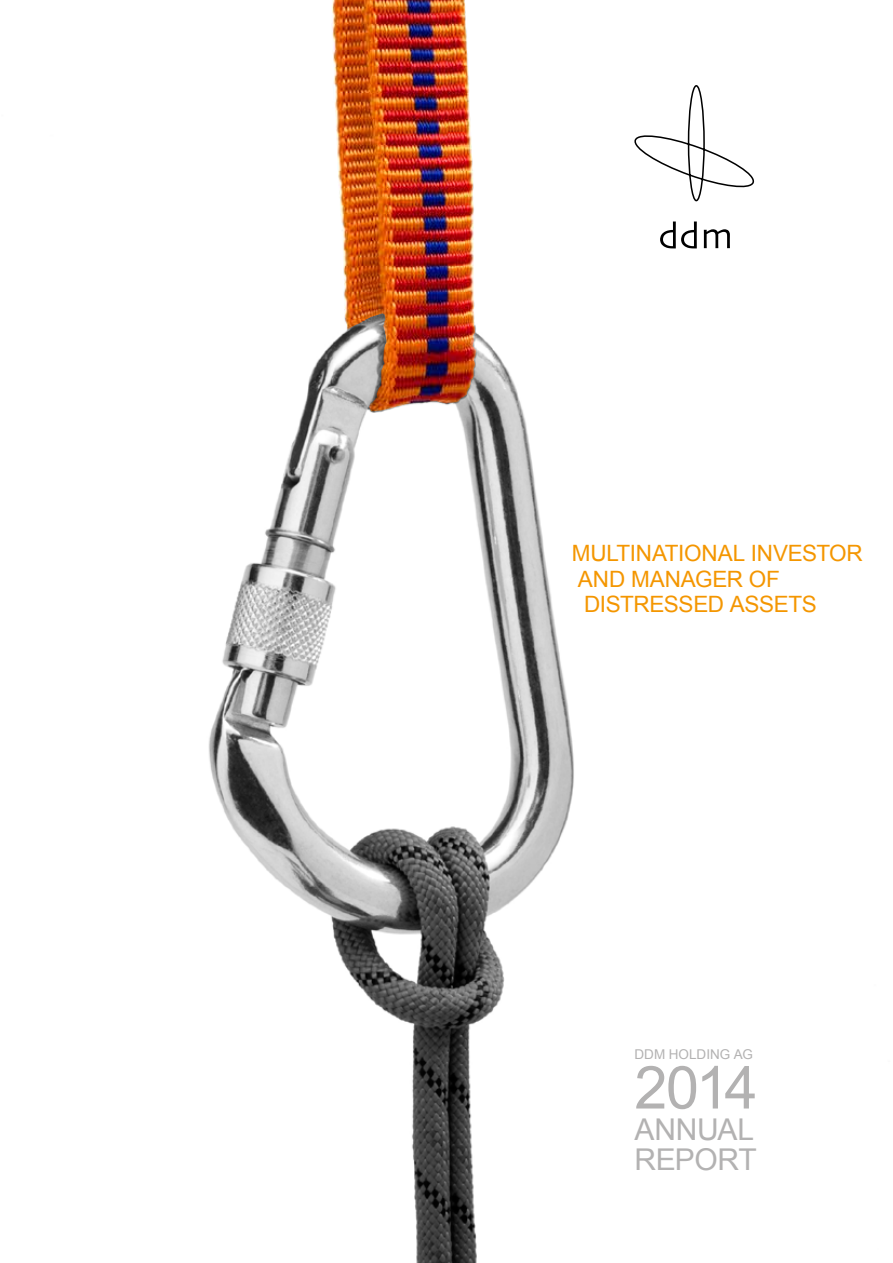
<style>
.page{position:relative;width:893px;height:1263px;background:#fff}
.page>*{position:absolute;margin:0;border:0;box-sizing:border-box;transform-origin:0 0}
.t1{font:59.4px "Arial";color:#b3b2b2}
.t2{font:30px/30px "Arial";letter-spacing:-.01em;color:#b3b2b2}
.t3{font:22.5px/25.5px "Arial";letter-spacing:-.01em;color:#f49600}
.t4{font:13.5px "Arial";letter-spacing:.005em;color:#b3b2b2}
</style>
<div class="page">
<img style="left:208px;top:181px;width:547px;height:1082px">
<svg style="left:634px;top:85px;width:120px;height:117px"></svg>
<svg style="left:660px;top:221px;width:37px;height:27px"></svg>
<svg style="left:704px;top:229px;width:26px;height:19px"></svg>
<img style="left:331px;top:0;width:145px;height:411px">
<p class="t3" style="left:572px;top:541px;width:292px">MULTINATIONAL INVESTOR<br>AND MANAGER OF<br>DISTRESSED ASSETS</p>
<p class="t4" style="left:634px;top:1045px;width:120px">DDM HOLDING AG</p>
<h1 class="t1" style="left:634px;top:1049px;width:125px">2014</h1>
<h2 class="t2" style="left:634px;top:1114px;width:124px">ANNUAL<br>REPORT</h2>
</div>
